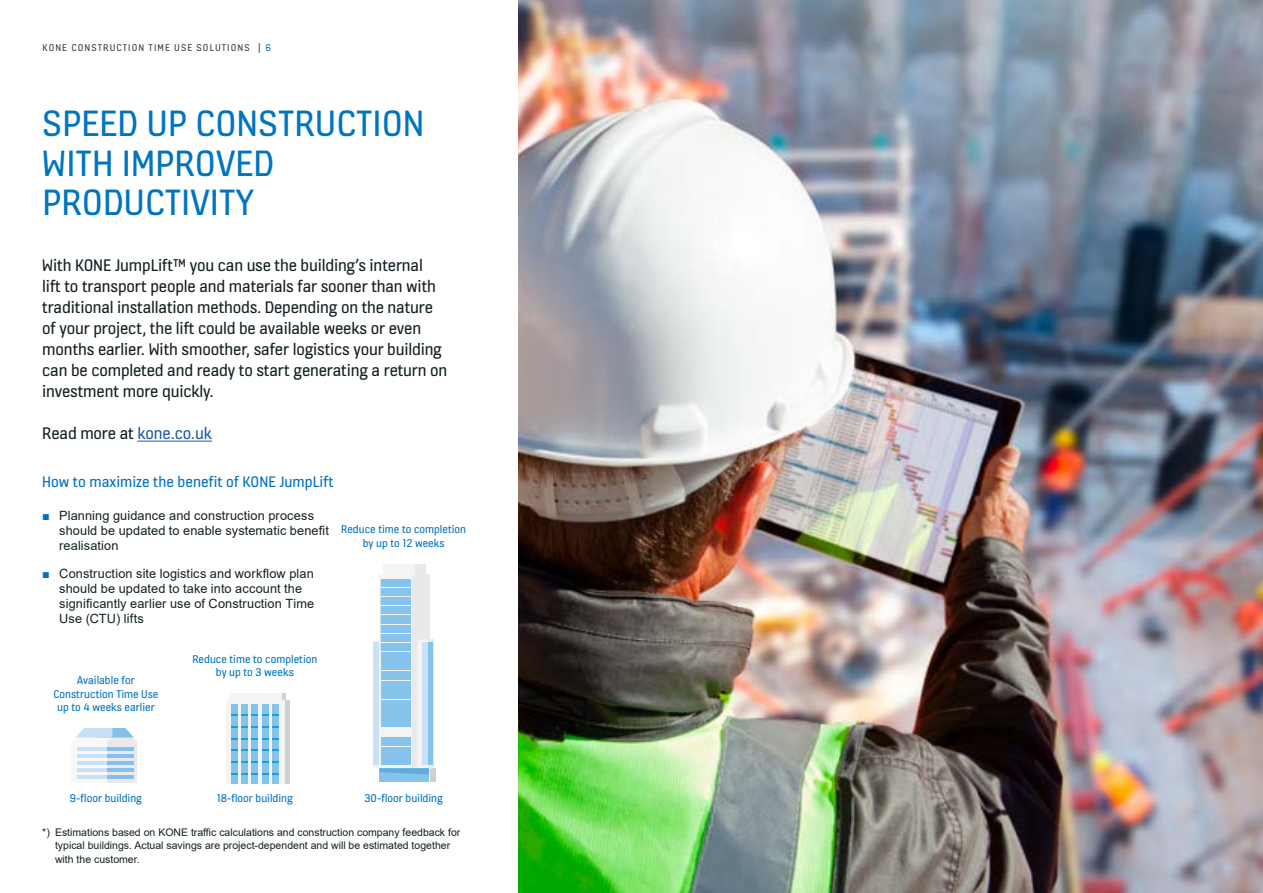
<style>
.page{position:relative;width:1263px;height:893px;background:#fff}
.page>*{position:absolute;margin:0;border:0;box-sizing:border-box;transform-origin:0 0}
.t1{font:39.3px/39.3px "KONE Information v 13";color:#0075be}
.t2{font:18px/21px "KONE Information v 13";letter-spacing:-.01em;color:#142023}
.t3{font:16.35px "KONE Information v 13";color:#0071bd}
.t4{font:12.75px/15px "Arial";letter-spacing:.01em;color:#142023}
.t5{font:12px/13.5px "KONE Information v 13";color:#0071bd;text-align:center}
.t6{font:10.5px/13.5px "Arial";color:#142023}
.t7{font:10.5px "KONE Information v 13";letter-spacing:.1em;color:#354043}
.s1{color:#0071bd}
.s2{color:#245a9c}
</style>
<div class="page">
<img style="left:519px;top:0;width:744px;height:893px">
<hr style="left:137px;top:441px;width:75px;height:1px;background:#245a9c">
<div style="left:430px;top:768px;width:5px;height:14px;background:#cfd0d0"></div>
<svg style="left:374px;top:574px;width:59px;height:208px"></svg>
<div style="left:383px;top:564px;width:33px;height:10px;background:#f4f4f4"></div>
<div style="left:416px;top:564px;width:10px;height:10px;background:#e9e9e9"></div>
<div style="left:422px;top:642px;width:6px;height:122px;background:#c8e1f6"></div>
<hr style="left:428px;top:642px;width:4px;height:122px;background:#86c3eb">
<div style="left:72px;top:741px;width:47px;height:42px;background:#f8f8f8"></div>
<svg style="left:75px;top:737px;width:37px;height:4px"></svg>
<div style="left:108px;top:741px;width:29px;height:42px;background:#e9e9e9"></div>
<svg style="left:112px;top:737px;width:22px;height:4px"></svg>
<hr style="left:77px;top:747px;width:30px;height:4px;background:#c8e1f6">
<hr style="left:77px;top:754px;width:30px;height:4px;background:#c8e1f6">
<hr style="left:77px;top:761px;width:30px;height:4px;background:#c8e1f6">
<hr style="left:77px;top:768px;width:30px;height:4px;background:#c8e1f6">
<hr style="left:77px;top:775px;width:30px;height:4px;background:#c8e1f6">
<hr style="left:107px;top:747px;width:26px;height:4px;background:#84c0e9">
<hr style="left:107px;top:754px;width:26px;height:4px;background:#84c0e9">
<hr style="left:107px;top:761px;width:26px;height:4px;background:#84c0e9">
<hr style="left:107px;top:768px;width:26px;height:4px;background:#84c0e9">
<hr style="left:107px;top:775px;width:26px;height:4px;background:#84c0e9">
<svg style="left:76px;top:728px;width:57px;height:9px"></svg>
<div style="left:229px;top:693px;width:53px;height:7px;background:#f4f4f4"></div>
<svg style="left:282px;top:693px;width:4px;height:7px"></svg>
<div style="left:226px;top:700px;width:60px;height:84px;background:#f4f4f4"></div>
<hr style="left:286px;top:700px;width:4px;height:84px;background:#cfd0d0">
<div style="left:231px;top:704px;width:6px;height:80px;background:#86c3eb"></div>
<div style="left:241px;top:704px;width:7px;height:80px;background:#86c3eb"></div>
<div style="left:252px;top:704px;width:6px;height:80px;background:#86c3eb"></div>
<div style="left:262px;top:704px;width:7px;height:80px;background:#86c3eb"></div>
<div style="left:272px;top:704px;width:7px;height:80px;background:#86c3eb"></div>
<svg style="left:231px;top:714px;width:48px;height:2px"></svg>
<svg style="left:231px;top:726px;width:48px;height:2px"></svg>
<svg style="left:231px;top:738px;width:48px;height:1px"></svg>
<svg style="left:231px;top:749px;width:48px;height:2px"></svg>
<svg style="left:231px;top:761px;width:48px;height:2px"></svg>
<svg style="left:231px;top:773px;width:48px;height:2px"></svg>
<p class="t7" style="left:43px;top:40px;width:230px">KONE CONSTRUCTION TIME USE SOLUTIONS | <span class="s1">6</span></p>
<h1 class="t1" style="left:42px;top:102px;width:384px">SPEED UP CONSTRUCTION<br>WITH IMPROVED<br>PRODUCTIVITY</h1>
<p class="t2" style="left:42px;top:254px;width:407px">With KONE JumpLift™ you can use the building’s internal<br>lift to transport people and materials far sooner than with traditional installation methods. Depending on the nature of your project, the lift could be available weeks or even months earlier. With smoother, safer logistics your building can be completed and ready to start generating a return on investment more quickly.</p>
<p class="t2" style="left:42px;top:422px;width:171px">Read more at <span class="s2">kone.co.uk</span></p>
<p class="t3" style="left:42px;top:471px;width:293px">How to maximize the benefit of KONE JumpLift</p>
<p class="t4" style="left:59px;top:508px;width:271px;text-indent:-17px"><span class="s1">■</span> Planning guidance and construction process should be updated to enable systematic benefit realisation</p>
<p class="t4" style="left:59px;top:566px;width:256px;text-indent:-17px"><span class="s1">■</span> Construction site logistics and workflow plan should be updated to take into account the significantly earlier use of Construction Time Use (CTU) lifts</p>
<p class="t5" style="left:341px;top:522px;width:126px">Reduce time to completion by up to 12 weeks</p>
<p class="t5" style="left:54px;top:673px;width:106px">Available for<br>Construction Time Use up to 4 weeks earlier</p>
<p class="t5" style="left:192px;top:652px;width:126px">Reduce time to completion by up to 3 weeks</p>
<p class="t5" style="left:70px;top:791px;width:74px">9-floor building</p>
<p class="t5" style="left:217px;top:791px;width:78px">18-floor building</p>
<p class="t5" style="left:364px;top:791px;width:80px">30-floor building</p>
<p class="t6" style="left:55px;top:825px;width:407px;text-indent:-13px">*) Estimations based on KONE traffic calculations and construction company feedback for typical buildings. Actual savings are project-dependent and will be estimated together with the customer.</p>
</div>
